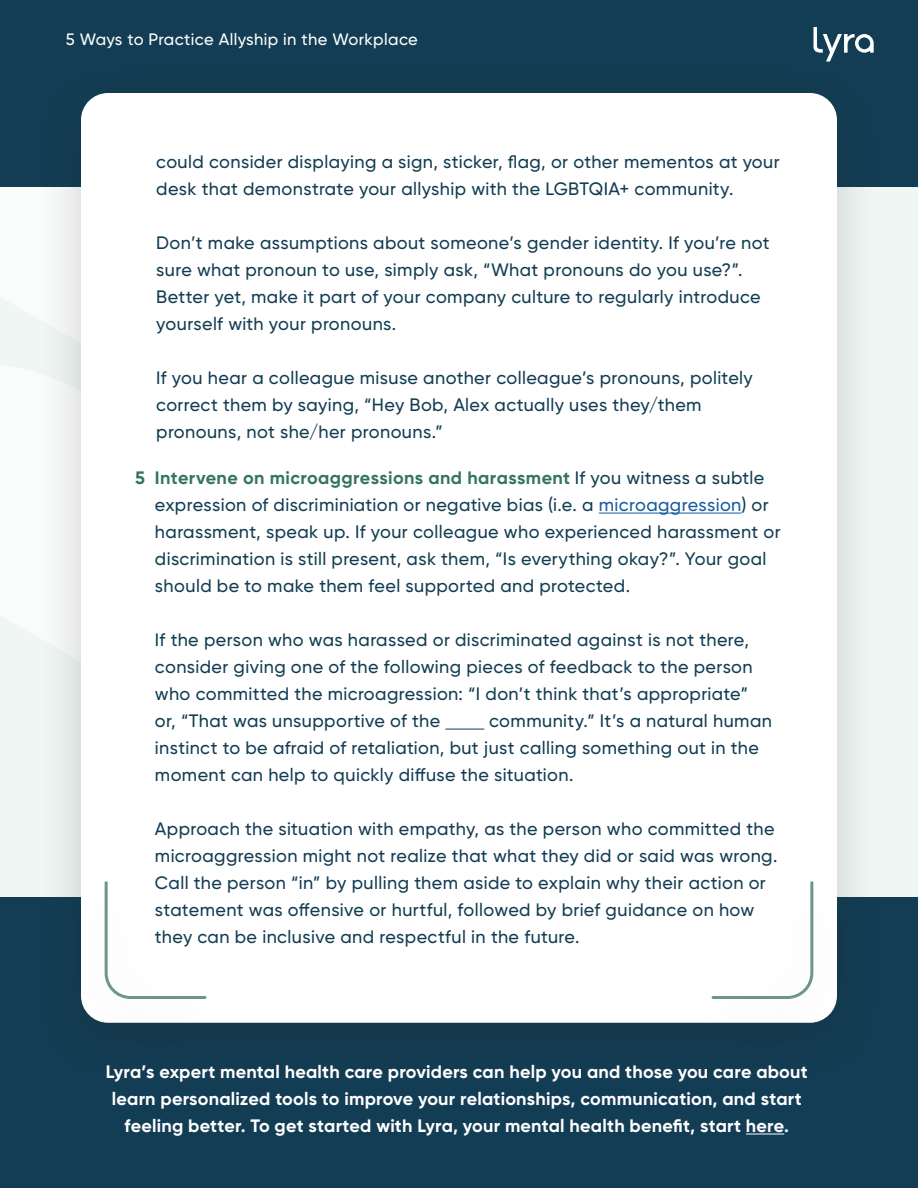
<style>
.page{position:relative;width:918px;height:1188px;background:#fff}
.page>*{position:absolute;margin:0;border:0;box-sizing:border-box;transform-origin:0 0}
.t1{font:500 18px/27px "Gilroy";letter-spacing:.02em;color:#123d53}
.t2{font:700 18px/27px "Gilroy";letter-spacing:.01em;color:#fff;text-align:center}
.t3{font:500 16.5px "Gilroy";letter-spacing:.025em;color:#fff}
.s1{font-weight:700;color:#34765a}
.s2{color:#175d9e}
</style>
<div class="page">
<div style="left:0;top:132px;width:918px;height:1056px;background:#eff6f3"></div>
<div style="left:0;top:897px;width:918px;height:291px;background:#133d54"></div>
<svg style="left:0;top:186px;width:35px;height:130px;fill:#fafcfb"></svg>
<div style="left:0;top:365px;width:35px;height:269px;background:#fafcfb"></div>
<div style="left:0;top:0;width:918px;height:186px;background:#133d54"></div>
<svg style="left:813px;top:27px;width:61px;height:35px"></svg>
<div style="left:35px;top:62px;width:848px;height:1021px;background:#231f20;opacity:.2"></div>
<div style="left:81px;top:93px;width:756px;height:930px;background:#fff;border-radius:27px"></div>
<div style="left:59px;top:860px;width:183px;height:199px;background:#231f20;opacity:.19"></div>
<svg style="left:103px;top:880px;width:105px;height:120px"></svg>
<div style="left:676px;top:860px;width:183px;height:199px;background:#231f20;opacity:.19"></div>
<svg style="left:710px;top:880px;width:105px;height:120px"></svg>
<hr style="left:599px;top:513px;width:142px;height:1px;background:#175d9e">
<hr style="left:445px;top:729px;width:39px;height:1px;background:#123d53">
<hr style="left:746px;top:1134px;width:38px;height:1px;background:#fff">
<p class="t3" style="left:66px;top:29px;width:354px">5 Ways to Practice Allyship in the Workplace</p>
<p class="t1" style="left:156px;top:148px;width:625px">could consider displaying a sign, sticker, flag, or other mementos at your desk that demonstrate your allyship with the LGBTQIA+ community.</p>
<p class="t1" style="left:156px;top:229px;width:615px">Don’t make assumptions about someone’s gender identity. If you’re not sure what pronoun to use, simply ask, “What pronouns do you use?”.<br>Better yet, make it part of your company culture to regularly introduce yourself with your pronouns.</p>
<p class="t1" style="left:156px;top:364px;width:598px">If you hear a colleague misuse another colleague’s pronouns, politely correct them by saying, “Hey Bob, Alex actually uses they/them pronouns, not she/her pronouns.”</p>
<p class="t1" style="left:155px;top:464px;width:627px;text-indent:-20px"><span class="s1">5 Intervene on microaggressions and harassment</span> If you witness a subtle expression of discriminiation or negative bias (i.e. a <span class="s2">microaggression</span>) or harassment, speak up. If your colleague who experienced harassment or discrimination is still present, ask them, “Is everything okay?”. Your goal should be to make them feel supported and protected.</p>
<p class="t1" style="left:155px;top:626px;width:599px">If the person who was harassed or discriminated against is not there, consider giving one of the following pieces of feedback to the person who committed the microagression: “I don’t think that’s appropriate” or, “That was unsupportive of the</p>
<p class="t1" style="left:155px;top:707px;width:619px;text-indent:334px">community.” It’s a natural human instinct to be afraid of retaliation, but just calling something out in the moment can help to quickly diffuse the situation.</p>
<p class="t1" style="left:155px;top:815px;width:624px">Approach the situation with empathy, as the person who committed the microaggression might not realize that what they did or said was wrong.<br>Call the person “in” by pulling them aside to explain why their action or statement was offensive or hurtful, followed by brief guidance on how they can be inclusive and respectful in the future.</p>
<p class="t2" style="left:106px;top:1058px;width:703px">Lyra’s expert mental health care providers can help you and those you care about learn personalized tools to improve your relationships, communication, and start feeling better. To get started with Lyra, your mental health benefit, start here.</p>
</div>
